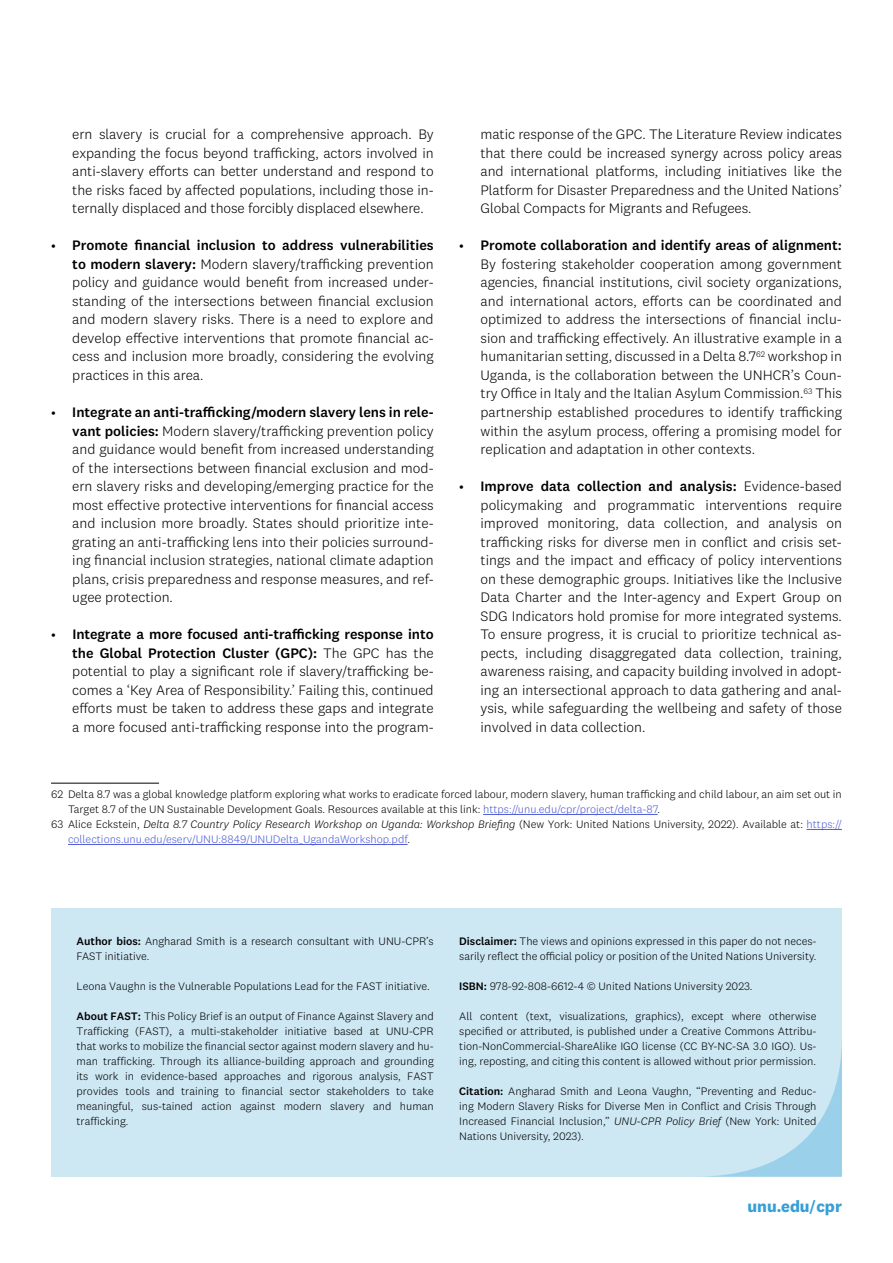
<style>
.page{position:relative;width:893px;height:1263px;background:#fff}
.page>*{position:absolute;margin:0;border:0;box-sizing:border-box;transform-origin:0 0}
.t1{font:700 16.5px "National 2";color:#369fd5}
.t2{font:300 14.25px/18.5px "National 2";color:#000;text-align:justify}
.t3{font:300 11.25px/15px "National 2";color:#000;text-align:justify}
.t4{font:300 11.25px "National 2";color:#4f5cd6}
.s1{font-weight:500}
.s2{color:#4f5cd6}
.s3{font-style:italic}
.s4{color:#000}
</style>
<div class="page">
<hr style="left:51px;top:783px;width:108px;height:1px;background:#000">
<hr style="left:483px;top:814px;width:175px;height:1px;background:#4f5cd6">
<hr style="left:807px;top:829px;width:35px;height:1px;background:#4f5cd6">
<hr style="left:68px;top:844px;width:340px;height:1px;background:#4f5cd6">
<div style="left:51px;top:908px;width:791px;height:268px;background:#cde7f3"></div>
<svg style="left:716px;top:1046px;width:126px;height:130px"></svg>
<p class="t2" style="left:72px;top:125px;width:363px">ern slavery is crucial for a comprehensive approach. By expanding the focus beyond trafficking, actors involved in anti-slavery efforts can better understand and respond to the risks faced by affected populations, including those in&shy;ternally displaced and those forcibly displaced elsewhere.</p>
<p class="t2" style="left:72px;top:236px;width:363px;text-indent:-21px">• <span class="s1">Promote financial inclusion to address vulnerabilities to modern slavery:</span> Modern slavery/trafficking prevention policy and guidance would benefit from increased under&shy;standing of the intersections between financial exclusion and modern slavery risks. There is a need to explore and develop effective interventions that promote financial ac&shy;cess and inclusion more broadly, considering the evolving practices in this area.</p>
<p class="t2" style="left:72px;top:403px;width:363px;text-indent:-21px">• <span class="s1">Integrate an anti-trafficking/modern slavery lens in rele&shy;vant policies:</span> Modern slavery/trafficking prevention policy and guidance would benefit from increased understanding of the intersections between financial exclusion and mod&shy;ern slavery risks and developing/emerging practice for the most effective protective interventions for financial access and inclusion more broadly. States should prioritize inte&shy;grating an anti-trafficking lens into their policies surround&shy;ing financial inclusion strategies, national climate adaption plans, crisis preparedness and response measures, and ref&shy;ugee protection.</p>
<p class="t2" style="left:72px;top:625px;width:363px;text-indent:-21px">• <span class="s1">Integrate a more focused anti-trafficking response into the Global Protection Cluster (GPC):</span> The GPC has the potential to play a significant role if slavery/trafficking be&shy;comes a ‘Key Area of Responsibility.’ Failing this, continued efforts must be taken to address these gaps and integrate a more focused anti-trafficking response into the program-</p>
<p class="t2" style="left:480px;top:125px;width:363px">matic response of the GPC. The Literature Review indicates that there could be increased synergy across policy areas and international platforms, including initiatives like the Platform for Disaster Preparedness and the United Nations’ Global Compacts for Migrants and Refugees.</p>
<p class="t2" style="left:480px;top:236px;width:363px;text-indent:-21px">• <span class="s1">Promote collaboration and identify areas of alignment:<br></span>By fostering stakeholder cooperation among government agencies, financial institutions, civil society organizations, and international actors, efforts can be coordinated and optimized to address the intersections of financial inclu&shy;sion and trafficking effectively. An illustrative example in a humanitarian setting, discussed in a Delta 8.7<sup>62</sup> workshop in Uganda, is the collaboration between the UNHCR’s Coun&shy;try Office in Italy and the Italian Asylum Commission.<sup>63</sup> This partnership established procedures to identify trafficking within the asylum process, offering a promising model for replication and adaptation in other contexts.</p>
<p class="t2" style="left:480px;top:477px;width:363px;text-indent:-21px">• <span class="s1">Improve data collection and analysis:</span> Evidence-based policymaking and programmatic interventions require improved monitoring, data collection, and analysis on trafficking risks for diverse men in conflict and crisis set&shy;tings and the impact and efficacy of policy interventions on these demographic groups. Initiatives like the Inclusive Data Charter and the Inter-agency and Expert Group on SDG Indicators hold promise for more integrated systems.<br>To ensure progress, it is crucial to prioritize technical as&shy;pects, including disaggregated data collection, training, awareness raising, and capacity building involved in adopt&shy;ing an intersectional approach to data gathering and anal&shy;ysis, while safeguarding the wellbeing and safety of those involved in data collection.</p>
<p class="t3" style="left:51px;top:787px;width:792px">62 Delta 8.7 was a global knowledge platform exploring what works to eradicate forced labour, modern slavery, human trafficking and child labour, an aim set out in</p>
<p class="t3" style="left:68px;top:802px;width:594px">Target 8.7 of the UN Sustainable Development Goals. Resources available at this link: <span class="s2">https://unu.edu/cpr/project/delta-87</span>.</p>
<p class="t3" style="left:51px;top:817px;width:792px">63 Alice Eckstein, <span class="s3">Delta 8.7 Country Policy Research Workshop on Uganda: Workshop Briefing</span> (New York: United Nations University, 2022). Available at: <span class="s2">https://</span></p>
<p class="t4" style="left:68px;top:833px;width:344px">collections.unu.edu/eserv/UNU:8849/UNUDelta_UgandaWorkshop.pdf<span class="s4">.</span></p>
<p class="t3" style="left:77px;top:934px;width:359px"><span class="s1">Author bios:</span> Angharad Smith is a research consultant with UNU-CPR’s<br>FAST initiative.</p>
<p class="t3" style="left:77px;top:979px;width:355px">Leona Vaughn is the Vulnerable Populations Lead for the FAST initiative.</p>
<p class="t3" style="left:77px;top:1008px;width:359px"><span class="s1">About FAST:</span> This Policy Brief is an output of Finance Against Slavery and Trafficking (FAST), a multi-stakeholder initiative based at UNU-CPR that works to mobilize the financial sector against modern slavery and hu&shy;man trafficking. Through its alliance-building approach and grounding its work in evidence-based approaches and rigorous analysis, FAST provides tools and training to financial sector stakeholders to take meaningful, sus-tained action against modern slavery and human trafficking.</p>
<p class="t3" style="left:459px;top:934px;width:359px"><span class="s1">Disclaimer:</span> The views and opinions expressed in this paper do not neces&shy;sarily reflect the official policy or position of the United Nations University.</p>
<p class="t3" style="left:459px;top:979px;width:295px"><span class="s1">ISBN:</span> 978-92-808-6612-4 © United Nations University 2023.</p>
<p class="t3" style="left:459px;top:1009px;width:359px">All content (text, visualizations, graphics), except where otherwise specified or attributed, is published under a Creative Commons Attribu&shy;tion-NonCommercial-ShareAlike IGO license (CC BY-NC-SA 3.0 IGO). Us&shy;ing, reposting, and citing this content is allowed without prior permission.</p>
<p class="t3" style="left:459px;top:1084px;width:359px"><span class="s1">Citation:</span> Angharad Smith and Leona Vaughn, “Preventing and Reduc&shy;ing Modern Slavery Risks for Diverse Men in Conflict and Crisis Through Increased Financial Inclusion,” <span class="s3">UNU-CPR Policy Brief</span> (New York: United Nations University, 2023).</p>
<p class="t1" style="left:748px;top:1196px;width:96px">unu.edu<span class="s1">/</span>cpr</p>
</div>
